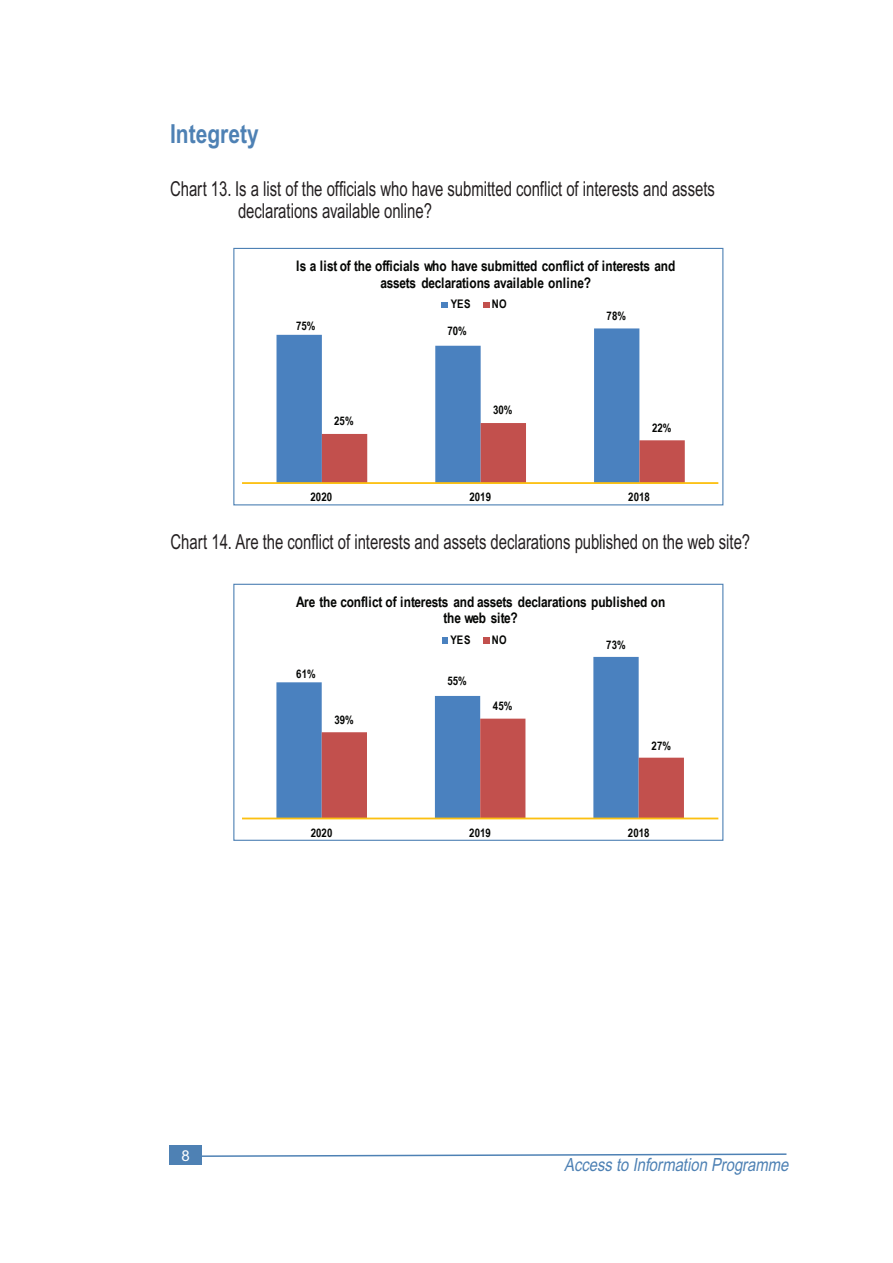
<style>
.page{position:relative;width:893px;height:1263px;background:#fff}
.page>*{position:absolute;margin:0;border:0;box-sizing:border-box;transform-origin:0 0}
.t1{font:700 26.25px "SP Ariel";color:#4e81b4;scale:.8 1}
.t2{font:20.7px/22.5px "SP Ariel";color:#231f20;scale:.72 1}
.t3{font:italic 18.15px "SP Ariel";color:#4e81b4;scale:.82 1}
.t4{font:15px "SP Ariel";color:#fff}
.t5{font:700 14.55px/16.4px "Arial Narrow";letter-spacing:-.005em;color:#040503;text-align:center}
.t6{font:700 11.85px "Arial Narrow";letter-spacing:.005em;color:#040503}
</style>
<div class="page">
<svg style="left:202px;top:1153px;width:585px;height:4px"></svg>
<div style="left:169px;top:1145px;width:33px;height:20px;background:#4e81b4"></div>
<svg style="left:276px;top:328px;width:363px;height:154px"></svg>
<svg style="left:322px;top:423px;width:363px;height:59px"></svg>
<hr style="left:242px;top:482px;width:476px;height:2px;background:#fcc011">
<svg style="left:442px;top:302px;width:6px;height:6px"></svg>
<div style="left:483px;top:302px;width:7px;height:6px;background:#c2504d"></div>
<div style="left:233px;top:248px;width:490px;height:257px;border:1px solid #4e81b4"></div>
<svg style="left:276px;top:657px;width:363px;height:160px"></svg>
<svg style="left:322px;top:719px;width:362px;height:98px"></svg>
<hr style="left:242px;top:817px;width:476px;height:2px;background:#fcc011">
<svg style="left:442px;top:637px;width:6px;height:6px"></svg>
<svg style="left:483px;top:637px;width:6px;height:6px"></svg>
<div style="left:233px;top:584px;width:490px;height:257px;border:1px solid #4e81b4"></div>
<p class="t1" style="left:170px;top:119px;width:112px">Integrety</p>
<p class="t2" style="left:238px;top:178px;width:664px;text-indent:-68px">Chart 13. Is a list of the officials who have submitted conflict of interests and assets declarations available online?</p>
<p class="t5" style="left:296px;top:257px;width:381px">Is a list of the officials who have submitted conflict of interests and assets declarations available online?</p>
<p class="t6" style="left:451px;top:295px;width:22px">YES</p>
<p class="t6" style="left:492px;top:295px;width:16px">NO</p>
<p class="t6" style="left:296px;top:317px;width:21px">75%</p>
<p class="t6" style="left:334px;top:412px;width:21px">25%</p>
<p class="t6" style="left:447px;top:322px;width:21px">70%</p>
<p class="t6" style="left:493px;top:401px;width:21px">30%</p>
<p class="t6" style="left:607px;top:307px;width:21px">78%</p>
<p class="t6" style="left:652px;top:419px;width:21px">22%</p>
<p class="t6" style="left:310px;top:488px;width:23px">2020</p>
<p class="t6" style="left:469px;top:488px;width:23px">2019</p>
<p class="t6" style="left:628px;top:488px;width:23px">2018</p>
<p class="t2" style="left:171px;top:530px;width:806px">Chart 14. Are the conflict of interests and assets declarations published on the web site?</p>
<p class="t5" style="left:296px;top:593px;width:371px">Are the conflict of interests and assets declarations published on the web site?</p>
<p class="t6" style="left:451px;top:631px;width:22px">YES</p>
<p class="t6" style="left:492px;top:631px;width:16px">NO</p>
<p class="t6" style="left:606px;top:635px;width:21px">73%</p>
<p class="t6" style="left:296px;top:664px;width:21px">61%</p>
<p class="t6" style="left:334px;top:711px;width:21px">39%</p>
<p class="t6" style="left:447px;top:672px;width:21px">55%</p>
<p class="t6" style="left:493px;top:697px;width:21px">45%</p>
<p class="t6" style="left:652px;top:736px;width:21px">27%</p>
<p class="t6" style="left:311px;top:823px;width:23px">2020</p>
<p class="t6" style="left:469px;top:823px;width:23px">2019</p>
<p class="t6" style="left:628px;top:823px;width:23px">2018</p>
<p class="t4" style="left:181px;top:1147px;width:10px">8</p>
<p class="t3" style="left:564px;top:1155px;width:275px">Access to Information Programme</p>
</div>
